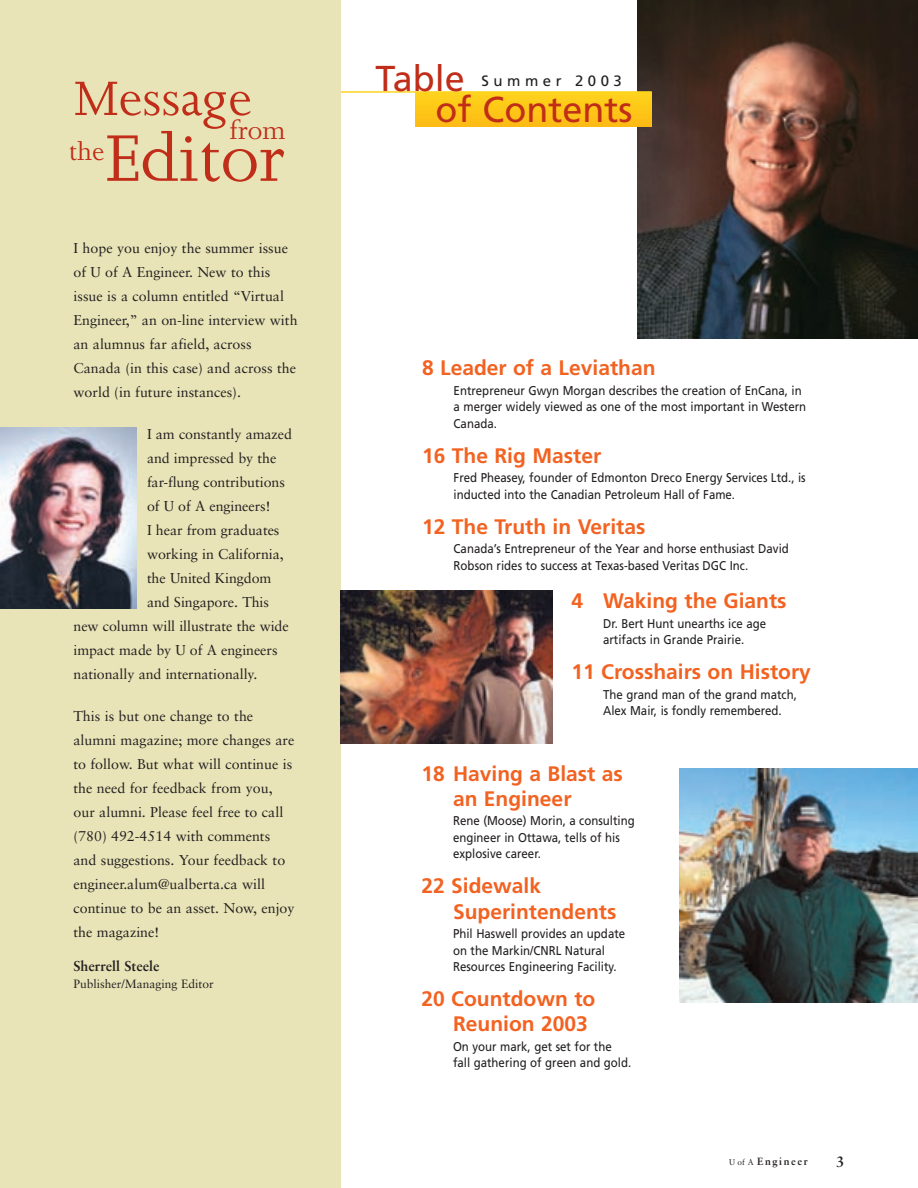
<style>
.page{position:relative;width:918px;height:1188px;background:#fff}
.page>*{position:absolute;margin:0;border:0;box-sizing:border-box;transform-origin:0 0}
.t1{font:75.75px "Joanna";color:#c02d19}
.t2{font:55.5px "Joanna";color:#c02d19}
.t3{font:36px "Frutiger";color:#c02d19}
.t4{font:28.65px "Joanna";color:#c02d19}
.t5{font:700 21px/25.2px "Frutiger";color:#f26221}
.t6{font:15px "Frutiger";letter-spacing:.3em;color:#231f20}
.t7{font:700 15px "Sabon";color:#231f20}
.t8{font:14.25px/24px "Sabon";color:#231f20}
.t9{font:700 14.25px "Sabon";color:#231f20}
.t10{font:12.75px/16.5px "Frutiger";color:#231f20;scale:.9 1}
.t11{font:12px "Sabon";color:#231f20}
.t12{font:700 10.5px "Sabon";letter-spacing:.15em;color:#231f20}
.s1{font-weight:400;font-size:8.25px}
</style>
<div class="page">
<img style="left:638px;top:0;width:280px;height:338px">
<hr style="left:339px;top:91px;width:313px;height:2px;background:#fed41d">
<div style="left:416px;top:93px;width:236px;height:34px;background:#fec617"></div>
<div style="left:0;top:0;width:340px;height:1188px;background:#e8e4b7"></div>
<img style="left:0;top:428px;width:136px;height:180px">
<img style="left:340px;top:590px;width:213px;height:154px">
<img style="left:679px;top:768px;width:239px;height:235px">
<h2 class="t2" style="left:74px;top:77px;width:179px">Message</h2>
<h3 class="t4" style="left:230px;top:120px;width:57px">from</h3>
<h1 class="t1" style="left:105px;top:130px;width:181px">Editor</h1>
<h3 class="t4" style="left:69px;top:141px;width:37px">the</h3>
<p class="t8" style="left:74px;top:237px;width:226px">I hope you enjoy the summer issue of U of A Engineer. New to this issue is a column entitled “Virtual<br>Engineer,” an on-line interview with an alumnus far afield, across<br>Canada (in this case) and across the world (in future instances).</p>
<p class="t8" style="left:147px;top:423px;width:147px">I am constantly amazed</p>
<p class="t8" style="left:147px;top:447px;width:131px">and impressed by the</p>
<p class="t8" style="left:147px;top:471px;width:139px">far-flung contributions</p>
<p class="t8" style="left:147px;top:495px;width:125px">of U of A engineers!</p>
<p class="t8" style="left:147px;top:519px;width:134px">I hear from graduates</p>
<p class="t8" style="left:147px;top:543px;width:138px">working in California,</p>
<p class="t8" style="left:147px;top:567px;width:126px">the United Kingdom</p>
<p class="t8" style="left:147px;top:591px;width:124px">and Singapore. This</p>
<p class="t8" style="left:74px;top:615px;width:217px">new column will illustrate the wide</p>
<p class="t8" style="left:74px;top:639px;width:206px">impact made by U of A engineers</p>
<p class="t8" style="left:74px;top:663px;width:185px">nationally and internationally.</p>
<p class="t8" style="left:73px;top:705px;width:223px">This is but one change to the alumni magazine; more changes are to follow. But what will continue is the need for feedback from you, our alumni. Please feel free to call (780) 492-4514 with comments and suggestions. Your feedback to engineer.alum@ualberta.ca will continue to be an asset. Now, enjoy the magazine!</p>
<p class="t9" style="left:73px;top:960px;width:87px">Sherrell Steele</p>
<p class="t11" style="left:74px;top:979px;width:142px">Publisher/Managing Editor</p>
<h3 class="t3" style="left:375px;top:64px;width:91px">Table</h3>
<p class="t6" style="left:482px;top:75px;width:142px">Summer 2003</p>
<h3 class="t3" style="left:435px;top:95px;width:199px">of Contents</h3>
<h3 class="t5" style="left:422px;top:357px;width:235px">8 Leader of a Leviathan</h3>
<p class="t10" style="left:454px;top:383px;width:393px">Entrepreneur Gwyn Morgan describes the creation of EnCana, in a merger widely viewed as one of the most important in Western<br>Canada.</p>
<h3 class="t5" style="left:422px;top:445px;width:181px">16 The Rig Master</h3>
<p class="t10" style="left:454px;top:471px;width:393px">Fred Pheasey, founder of Edmonton Dreco Energy Services Ltd., is inducted into the Canadian Petroleum Hall of Fame.</p>
<h3 class="t5" style="left:422px;top:516px;width:225px">12 The Truth in Veritas</h3>
<p class="t10" style="left:454px;top:542px;width:374px">Canada’s Entrepreneur of the Year and horse enthusiast David<br>Robson rides to success at Texas-based Veritas DGC Inc.</p>
<h3 class="t5" style="left:572px;top:590px;width:217px">4 Waking the Giants</h3>
<p class="t10" style="left:603px;top:616px;width:183px">Dr. Bert Hunt unearths ice age artifacts in Grande Prairie.</p>
<h3 class="t5" style="left:572px;top:661px;width:241px">11 Crosshairs on History</h3>
<p class="t10" style="left:603px;top:687px;width:217px">The grand man of the grand match,<br>Alex Mair, is fondly remembered.</p>
<h3 class="t5" style="left:453px;top:762px;width:171px;text-indent:-32px">18 Having a Blast as an Engineer</h3>
<p class="t10" style="left:453px;top:814px;width:203px">Rene (Moose) Morin, a consulting engineer in Ottawa, tells of his explosive career.</p>
<h3 class="t5" style="left:453px;top:875px;width:165px;text-indent:-32px">22 Sidewalk<br>Superintendents</h3>
<p class="t10" style="left:453px;top:926px;width:193px">Phil Haswell provides an update on the Markin/CNRL Natural<br>Resources Engineering Facility.</p>
<h3 class="t5" style="left:453px;top:988px;width:144px;text-indent:-32px">20 Countdown to<br>Reunion 2003</h3>
<p class="t10" style="left:453px;top:1039px;width:200px">On your mark, get set for the fall gathering of green and gold.</p>
<p class="t12" style="left:729px;top:1157px;width:80px"><span class="s1">U of A</span> Engineer</p>
<p class="t7" style="left:836px;top:1155px;width:10px">3</p>
</div>
